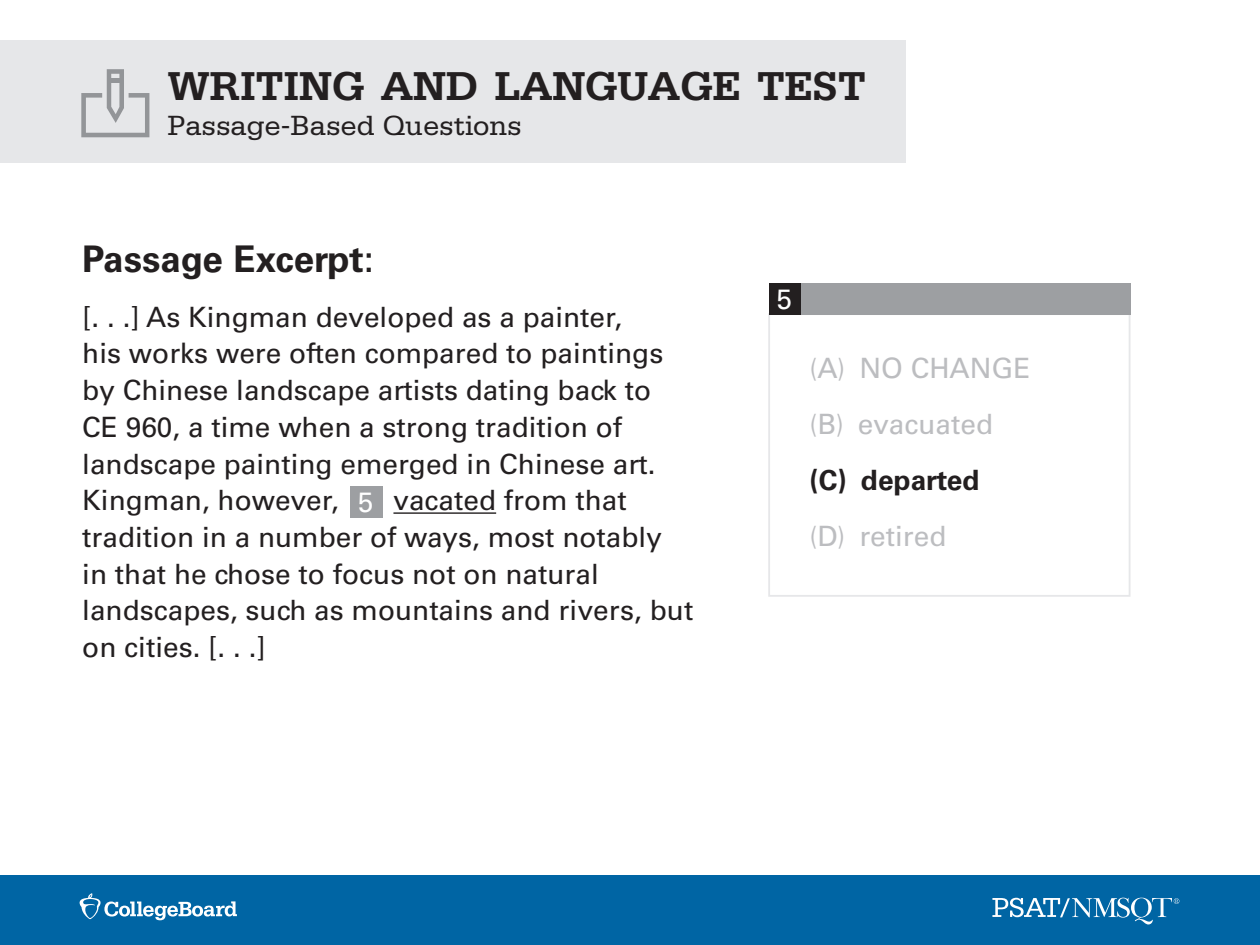
<style>
.page{position:relative;width:1260px;height:945px;background:#fff}
.page>*{position:absolute;margin:0;border:0;box-sizing:border-box;transform-origin:0 0}
.t1{font:700 42.52px "Serifa Std";letter-spacing:-.015em;color:#231f20}
.t2{font:700 36.75px "Univers LT Std";color:#231f20}
.t3{font:29.4px "Serifa Std";letter-spacing:-.005em;color:#231f20}
.t4{font:28px/36.8px "Univers LT Std";color:#231f20}
.t5{font:28px/56px "Univers LT Std";color:#bcbdc0}
.t6{font:28px "Univers LT Std";color:#fff}
.s1{font-weight:400}
.s2{font-weight:300}
.s3{font-weight:700;color:#231f20}
</style>
<div class="page">
<div style="left:0;top:875px;width:1260px;height:70px;background:#0065a4"></div>
<svg style="left:80px;top:893px;width:157px;height:27px"></svg>
<svg style="left:992px;top:898px;width:187px;height:26px"></svg>
<div style="left:0;top:40px;width:905px;height:123px;background:#e6e7e9"></div>
<hr style="left:393px;top:512px;width:103px;height:2px;background:#231f20">
<svg style="left:81px;top:69px;width:68px;height:68px"></svg>
<div style="left:108px;top:78px;width:15px;height:5px;background:#939598"></div>
<div style="left:350px;top:486px;width:33px;height:32px;background:#9d9fa2"></div>
<div style="left:768px;top:313px;width:363px;height:284px;border:2px solid #e6e7e9"></div>
<div style="left:769px;top:284px;width:33px;height:31px;background:#231f20"></div>
<div style="left:801px;top:284px;width:330px;height:31px;background:#9d9fa2"></div>
<p class="t1" style="left:168px;top:61px;width:700px">WRITING AND LANGUAGE TEST</p>
<p class="t3" style="left:168px;top:109px;width:356px">Passage-Based Questions</p>
<h1 class="t2" style="left:82px;top:238px;width:293px">Passage Excerpt<span class="s1">:</span></h1>
<p class="t4" style="left:82px;top:298px;width:583px">[. . .] As Kingman developed as a painter, his works were often compared to paintings by Chinese landscape artists dating back to CE 960, a time when a strong tradition of landscape painting emerged in Chinese art.<br>Kingman, however,</p>
<p class="t4" style="left:82px;top:482px;width:613px;text-indent:311px">vacated from that tradition in a number of ways, most notably in that he chose to focus not on natural landscapes, such as mountains and rivers, but on cities. [. . .]</p>
<p class="t6" style="left:358px;top:486px;width:17px">5</p>
<p class="t6" style="left:777px;top:283px;width:17px">5</p>
<p class="t5" style="left:810px;top:341px;width:222px"><span class="s2">(</span>A<span class="s2">)</span> NO CHANGE <span class="s2">(</span>B<span class="s2">)</span> evacuated <span class="s3">(C) departed<br></span><span class="s2">(</span>D<span class="s2">)</span> retired</p>
</div>
